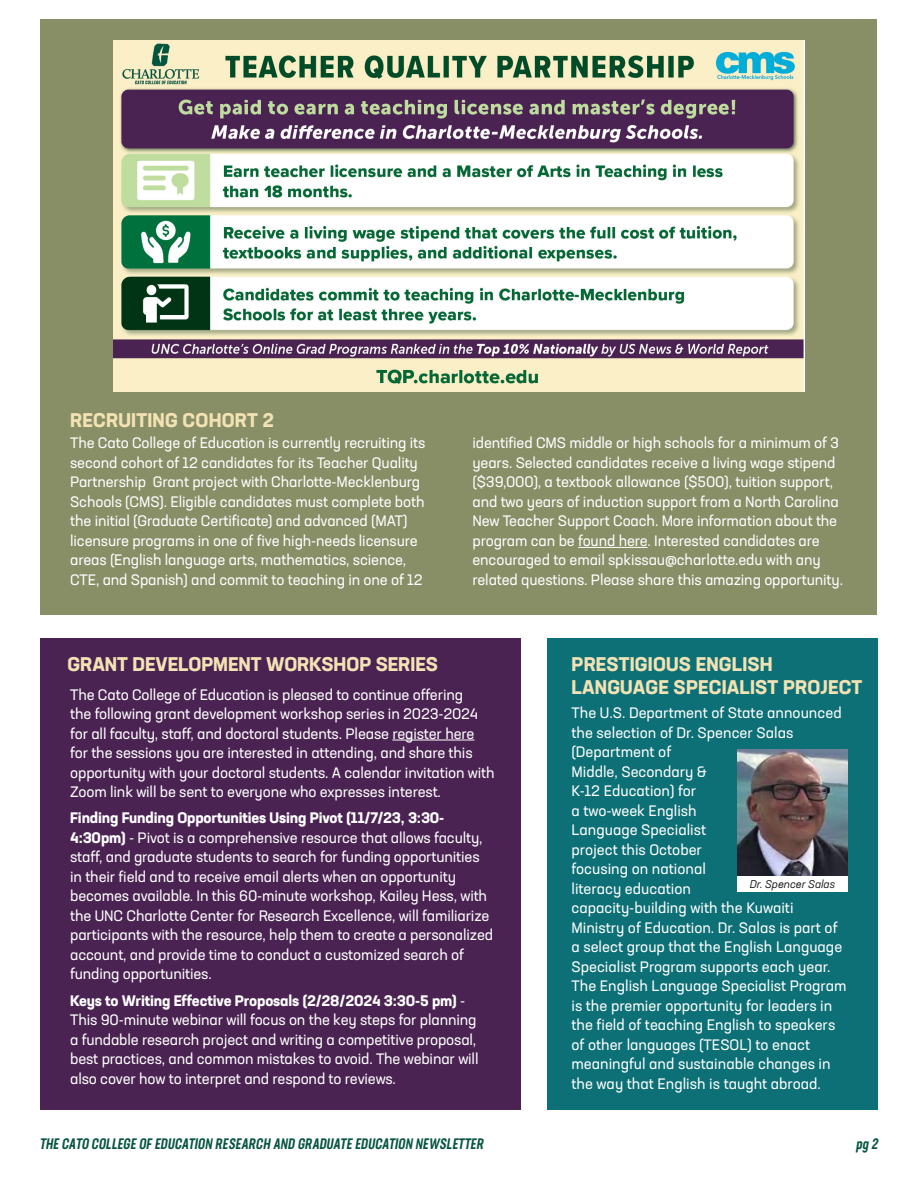
<style>
.page{position:relative;width:918px;height:1188px;background:#fff}
.page>*{position:absolute;margin:0;border:0;box-sizing:border-box;transform-origin:0 0}
.t1{font:700 19.5px "Neusa Next Std";letter-spacing:.01em;color:#f2e2b4}
.body{font:15px/19.5px "Neusa Next Std";letter-spacing:-.01em;color:#fff}
.t2{font:italic 500 15px "Neusa Next Std Compact";color:#085542}
.body-2{font:italic 11.1px "Neusa Next Std";color:#231f20}
.s1{font-weight:700}
</style>
<div class="page">
<div style="left:547px;top:638px;width:331px;height:472px;background:#0d7076"></div>
<div style="left:40px;top:19px;width:838px;height:596px;background:#888e66"></div>
<hr style="left:578px;top:547px;width:70px;height:1px;background:#fff">
<div style="left:40px;top:638px;width:481px;height:472px;background:#4b2353"></div>
<hr style="left:392px;top:740px;width:82px;height:1px;background:#fff">
<img style="left:114px;top:40px;width:690px;height:351px">
<div style="left:737px;top:875px;width:111px;height:17px;background:#fff"></div>
<img style="left:737px;top:750px;width:111px;height:125px">
<p class="t1" style="left:70px;top:407px;width:205px">RECRUITING COHORT 2</p>
<p class="body" style="left:70px;top:433px;width:357px">The Cato College of Education is currently recruiting its second cohort of 12 candidates for its Teacher Quality Partnership Grant project with Charlotte-Mecklenburg Schools (CMS). Eligible candidates must complete both the initial (Graduate Certificate) and advanced (MAT) licensure programs in one of five high-needs licensure areas (English language arts, mathematics, science, CTE, and Spanish) and commit to teaching in one of 12</p>
<p class="body" style="left:472px;top:433px;width:372px">identified CMS middle or high schools for a minimum of 3 years. Selected candidates receive a living wage stipend ($39,000), a textbook allowance ($500), tuition support, and two years of induction support from a North Carolina New Teacher Support Coach. More information about the program can be found here. Interested candidates are encouraged to email spkissau@charlotte.edu with any related questions. Please share this amazing opportunity.</p>
<p class="t1" style="left:67px;top:651px;width:372px">GRANT DEVELOPMENT WORKSHOP SERIES</p>
<p class="body" style="left:70px;top:684px;width:426px">The Cato College of Education is pleased to continue offering<br>the following grant development workshop series in 2023-2024 for all faculty, staff, and doctoral students. Please register here for the sessions you are interested in attending, and share this opportunity with your doctoral students. A calendar invitation with Zoom link will be sent to everyone who expresses interest.</p>
<p class="body" style="left:70px;top:808px;width:425px"><span class="s1">Finding Funding Opportunities Using Pivot (11/7/23, 3:30- 4:30pm)</span> - Pivot is a comprehensive resource that allows faculty, staff, and graduate students to search for funding opportunities in their field and to receive email alerts when an opportunity becomes available. In this 60-minute workshop, Kailey Hess, with the UNC Charlotte Center for Research Excellence, will familiarize participants with the resource, help them to create a personalized account, and provide time to conduct a customized search of funding opportunities.</p>
<p class="body" style="left:70px;top:990px;width:410px"><span class="s1">Keys to Writing Effective Proposals (2/28/2024 3:30-5 pm)</span> - This 90-minute webinar will focus on the key steps for planning a fundable research project and writing a competitive proposal, best practices, and common mistakes to avoid. The webinar will also cover how to interpret and respond to reviews.</p>
<p class="t1" style="left:572px;top:651px;width:203px">PRESTIGIOUS ENGLISH</p>
<p class="t1" style="left:572px;top:674px;width:292px">LANGUAGE SPECIALIST PROJECT</p>
<p class="body" style="left:572px;top:703px;width:277px">The U.S. Department of State announced the selection of Dr. Spencer Salas (Department of<br>Middle, Secondary &amp;<br>K-12 Education) for<br>a two-week English<br>Language Specialist<br>project this October<br>focusing on national<br>literacy education<br>capacity-building with the Kuwaiti<br>Ministry of Education. Dr. Salas is part of a select group that the English Language<br>Specialist Program supports each year.<br>The English Language Specialist Program is the premier opportunity for leaders in the field of teaching English to speakers of other languages (TESOL) to enact meaningful and sustainable changes in the way that English is taught abroad.</p>
<p class="body-2" style="left:750px;top:877px;width:87px">Dr. Spencer Salas</p>
<p class="t2" style="left:39px;top:1134px;width:448px">THE CATO COLLEGE OF EDUCATION RESEARCH AND GRADUATE EDUCATION NEWSLETTER</p>
<p class="t2" style="left:856px;top:1134px;width:26px">pg 2</p>
</div>
